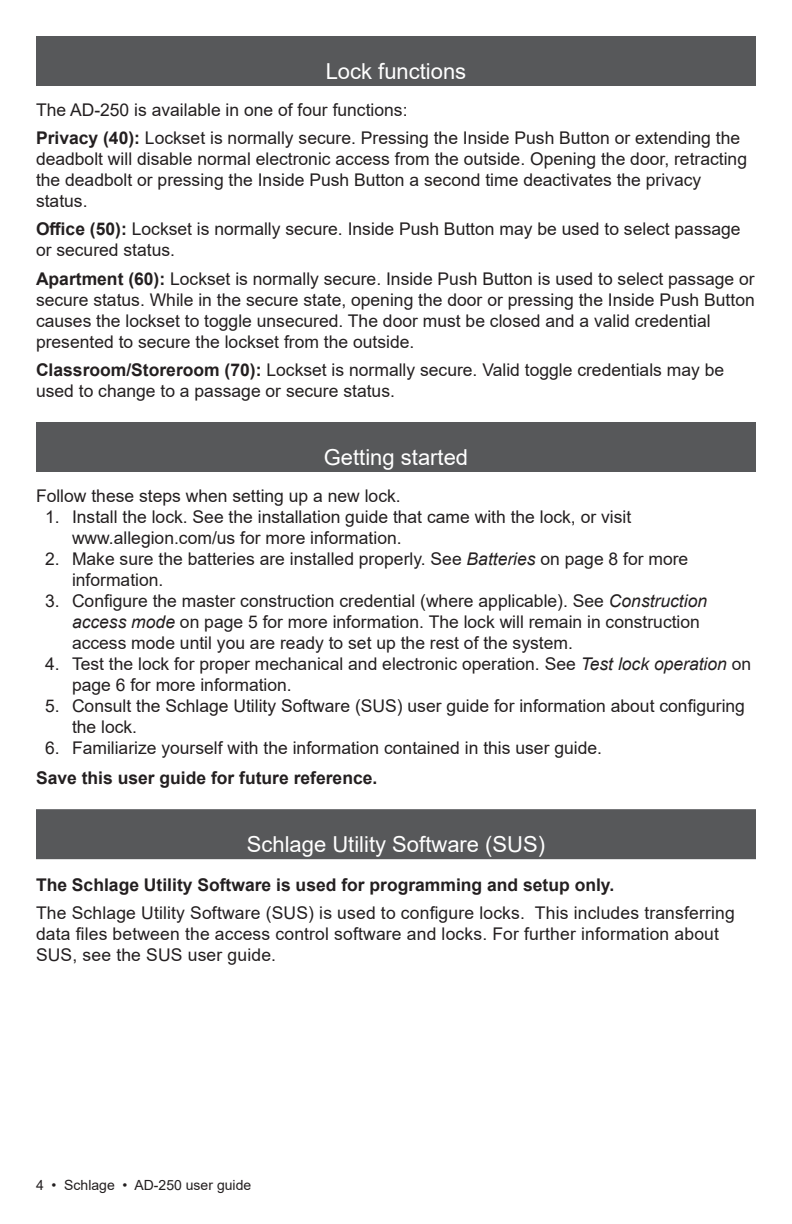
<style>
.page{position:relative;width:792px;height:1224px;background:#fff}
.page>*{position:absolute;margin:0;border:0;box-sizing:border-box;transform-origin:0 0}
.Section_Title{font:22px "Arial";color:#fff}
.t1{font:17.6px/21px "Arial";color:#231f20}
.Instruction_Heading{font:700 17.6px "Arial";color:#231f20}
.t2{font:14px "Arial";color:#231f20}
.s1{font-weight:700}
.s2{font-style:italic}
</style>
<div class="page">
<div style="left:36px;top:36px;width:720px;height:50px;background:#57585a"></div>
<div style="left:36px;top:422px;width:720px;height:50px;background:#57585a"></div>
<div style="left:36px;top:809px;width:720px;height:50px;background:#57585a"></div>
<p class="Section_Title" style="left:326px;top:56px;width:142px">Lock functions</p>
<p class="t1" style="left:36px;top:99px;width:373px">The AD-250 is available in one of four functions:</p>
<p class="t1" style="left:36px;top:127px;width:713px"><span class="s1">Privacy (40):</span> Lockset is normally secure. Pressing the Inside Push Button or extending the deadbolt will disable normal electronic access from the outside. Opening the door, retracting the deadbolt or pressing the Inside Push Button a second time deactivates the privacy status.</p>
<p class="t1" style="left:36px;top:219px;width:706px"><span class="s1">Office (50):</span> Lockset is normally secure. Inside Push Button may be used to select passage or secured status.</p>
<p class="t1" style="left:36px;top:268px;width:720px"><span class="s1">Apartment (60):</span> Lockset is normally secure. Inside Push Button is used to select passage or secure status. While in the secure state, opening the door or pressing the Inside Push Button causes the lockset to toggle unsecured. The door must be closed and a valid credential presented to secure the lockset from the outside.</p>
<p class="t1" style="left:36px;top:359px;width:690px"><span class="s1">Classroom/Storeroom (70):</span> Lockset is normally secure. Valid toggle credentials may be used to change to a passage or secure status.</p>
<p class="Section_Title" style="left:324px;top:442px;width:146px">Getting started</p>
<p class="t1" style="left:36px;top:485px;width:366px">Follow these steps when setting up a new lock.</p>
<p class="t1" style="left:72px;top:506px;width:561px;text-indent:-27px">1. Install the lock. See the installation guide that came with the lock, or visit www.allegion.com/us for more information.</p>
<p class="t1" style="left:72px;top:548px;width:618px;text-indent:-27px">2. Make sure the batteries are installed properly. See <span class="s2">Batteries</span> on page 8 for more information.</p>
<p class="t1" style="left:72px;top:590px;width:637px;text-indent:-27px">3. Configure the master construction credential (where applicable). See <span class="s2">Construction access mode</span> on page 5 for more information. The lock will remain in construction access mode until you are ready to set up the rest of the system.</p>
<p class="t1" style="left:72px;top:653px;width:681px;text-indent:-27px">4. Test the lock for proper mechanical and electronic operation. See <span class="s2">Test lock operation</span> on page 6 for more information.</p>
<p class="t1" style="left:72px;top:695px;width:675px;text-indent:-27px">5. Consult the Schlage Utility Software (SUS) user guide for information about configuring the lock.</p>
<p class="t1" style="left:45px;top:737px;width:559px">6. Familiarize yourself with the information contained in this user guide.</p>
<p class="Instruction_Heading" style="left:36px;top:765px;width:343px">Save this user guide for future reference.</p>
<p class="Section_Title" style="left:247px;top:829px;width:300px">Schlage Utility Software (SUS)</p>
<p class="Instruction_Heading" style="left:36px;top:872px;width:580px">The Schlage Utility Software is used for programming and setup only.</p>
<p class="t1" style="left:36px;top:902px;width:700px">The Schlage Utility Software (SUS) is used to configure locks. This includes transferring data files between the access control software and locks. For further information about<br>SUS, see the SUS user guide.</p>
<p class="t2" style="left:36px;top:1175px;width:217px">4 • Schlage • AD-250 user guide</p>
</div>
